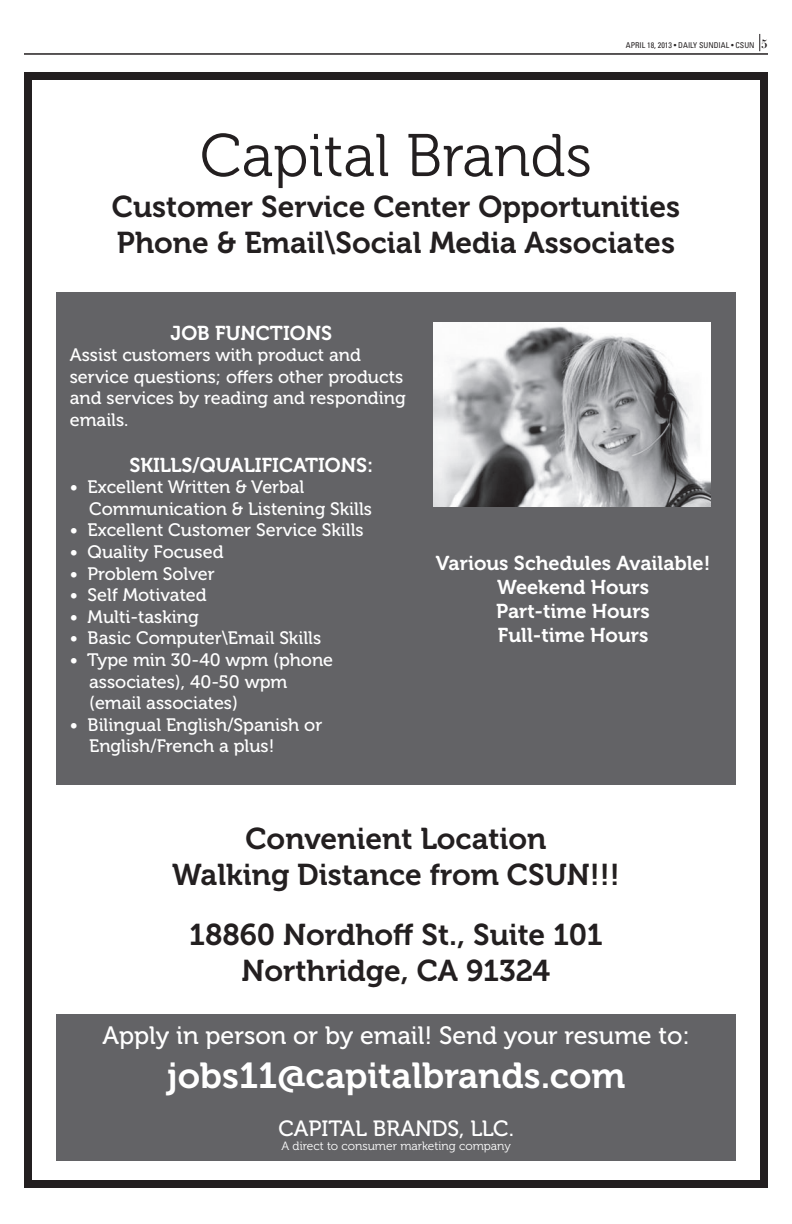
<style>
.page{position:relative;width:792px;height:1224px;background:#fff}
.page>*{position:absolute;margin:0;border:0;box-sizing:border-box;transform-origin:0 0}
.t1{font:60px "Museo 300";color:#231f20}
.t2{font:36px "Museo 700";color:#fff}
.t3{font:30px/36px "Museo 700";color:#231f20;text-align:center}
.t4{font:25px "Museo 500";color:#fff}
.t5{font:22px "Museo 500";color:#fff}
.t6{font:20px/24px "Museo 700";color:#fff;text-align:center}
.t7{font:18px/21.6px "Museo 500";color:#fff}
.t8{font:12px "Museo 300";color:#fff}
.t9{font:condensed 8px "Univers LT Std";color:#231f20}
.s1{font-family:"Didot";font-weight:700;font-stretch:normal;font-size:12px}
</style>
<div class="page">
<div style="left:24px;top:72px;width:744px;height:1116px;border:8px solid #231f20"></div>
<svg style="left:759px;top:34px;width:1px;height:17px"></svg>
<hr style="left:24px;top:53px;width:744px;height:2px;background:#231f20">
<div style="left:56px;top:292px;width:428px;height:493px;background:#636366"></div>
<div style="left:410px;top:292px;width:326px;height:493px;background:#636366"></div>
<div style="left:56px;top:1015px;width:680px;height:146px;background:#636366"></div>
<img style="left:433px;top:323px;width:277px;height:183px">
<p class="t9" style="left:626px;top:40px;width:144px">APRIL 18, 2013 • DAILY SUND IAL • CSUN <span class="s1">5</span></p>
<h1 class="t1" style="left:200px;top:123px;width:394px">Capital Brands</h1>
<h3 class="t3" style="left:112px;top:189px;width:570px;text-align:left">Customer Service Center Opportunities<br>Phone &amp; Email\Social Media Associates</h3>
<p class="t6" style="left:171px;top:321px;width:163px">JOB FUNCTIONS</p>
<p class="t7" style="left:70px;top:345px;width:360px">Assist customers with product and<br>service questions; offers other products and services by reading and responding to emails.</p>
<p class="t6" style="left:129px;top:453px;width:245px">SKILLS/QUALIFICATIONS:</p>
<p class="t7" style="left:89px;top:477px;width:284px;text-indent:-19px">• Excellent Written &amp; Verbal<br>Communication &amp; Listening Skills</p>
<p class="t7" style="left:70px;top:520px;width:295px">• Excellent Customer Service Skills</p>
<p class="t7" style="left:70px;top:541px;width:155px">• Quality Focused</p>
<p class="t7" style="left:70px;top:563px;width:146px">• Problem Solver</p>
<p class="t7" style="left:70px;top:585px;width:138px">• Self Motivated</p>
<p class="t7" style="left:70px;top:606px;width:130px">• Multi-tasking</p>
<p class="t7" style="left:70px;top:628px;width:253px">• Basic Computer\Email Skills</p>
<p class="t7" style="left:89px;top:649px;width:246px;text-indent:-19px">• Type min 30-40 wpm (phone associates), 40-50 wpm (email associates)</p>
<p class="t7" style="left:89px;top:714px;width:235px;text-indent:-19px">• Bilingual English/Spanish or<br>English/French a plus!</p>
<p class="t6" style="left:436px;top:551px;width:276px">Various Schedules Available!<br>Weekend Hours<br>Part-time Hours<br>Full-time Hours</p>
<h3 class="t3" style="left:172px;top:821px;width:449px">Convenient Location<br>Walking Distance from CSUN!!!</h3>
<h3 class="t3" style="left:189px;top:917px;width:415px">18860 Nordhoff St., Suite 101<br>Northridge, CA 91324</h3>
<h3 class="t4" style="left:103px;top:1022px;width:589px">Apply in person or by email! Send your resume to:</h3>
<h2 class="t2" style="left:167px;top:1055px;width:460px">jobs11@capitalbrands.com</h2>
<p class="t5" style="left:278px;top:1116px;width:237px">CAPITAL BRANDS, LLC.</p>
<p class="t8" style="left:281px;top:1139px;width:231px">A direct to consumer marketing company</p>
</div>
